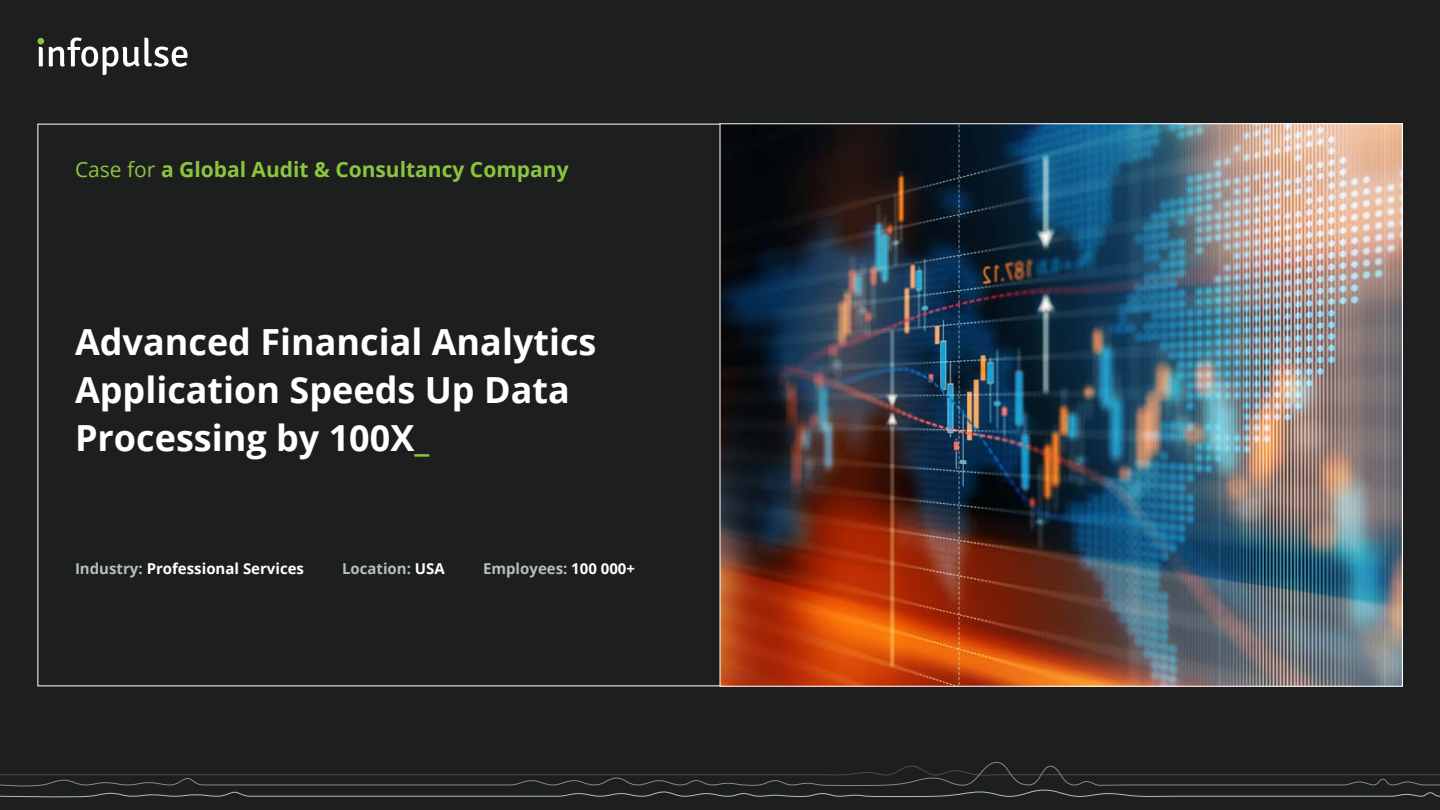
<style>
.page{position:relative;width:1440px;height:810px;background:#1d1e1e}
.page>*{position:absolute;margin:0;border:0;box-sizing:border-box;transform-origin:0 0}
.t1{font:700 36px/48px "Open Sans";color:#fff}
.t2{font:700 21px "Open Sans";color:#8bc53f}
.t3{font:700 15px "Open Sans";color:#fff}
.t4{font:700 15px "Open Sans";color:#b5bec0}
.s1{font-weight:400}
.s2{color:#8bc53f}
.s3{color:#b5bec0}
.s4{color:#fff}
</style>
<div class="page">
<svg style="left:38px;top:37px;width:150px;height:38px"></svg>
<svg style="left:0;top:762px;width:1440px;height:36px"></svg>
<img style="left:722px;top:125px;width:679px;height:560px">
<p class="t2" style="left:75px;top:155px;width:495px"><span class="s1">Case for</span> a Global Audit &amp; Consultancy Company</p>
<p class="t1" style="left:75px;top:317px;width:523px">Advanced Financial Analytics<br>Application Speeds Up Data<br>Processing by 100X<span class="s2">_</span></p>
<p class="t3" style="left:75px;top:558px;width:231px"><span class="s3">Industry:</span> Professional Services</p>
<p class="t4" style="left:342px;top:558px;width:104px">Location: <span class="s4">USA</span></p>
<p class="t4" style="left:483px;top:558px;width:154px">Employees: <span class="s4">100 000+</span></p>
</div>
